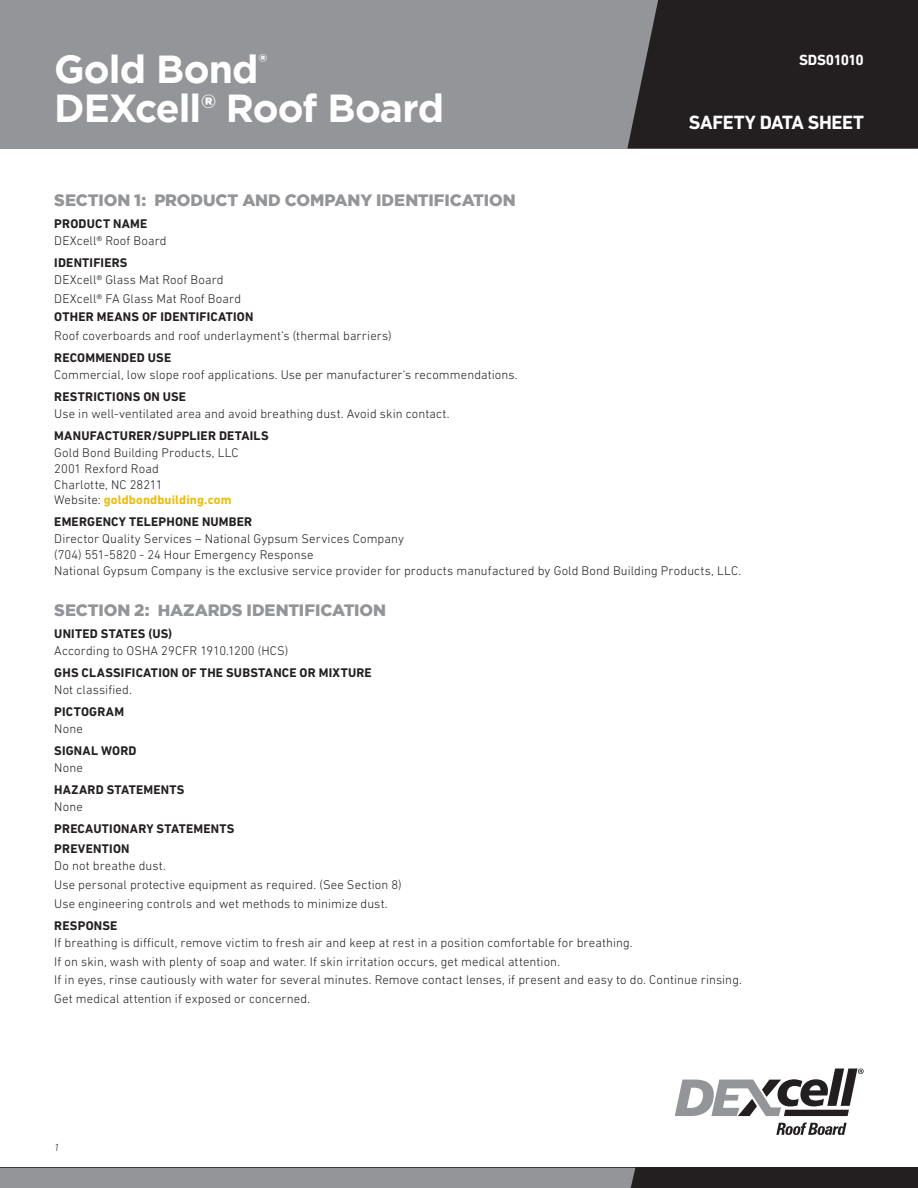
<style>
.page{position:relative;width:918px;height:1188px;background:#fff}
.page>*{position:absolute;margin:0;border:0;box-sizing:border-box;transform-origin:0 0}
.Headline_Large{font:700 39px "Gotham";letter-spacing:-.025em;color:#fff}
.Masthead_Title{font:700 19.5px "DIN Next LT Pro";letter-spacing:-.02em;color:#fff}
.Headline_small{font:900 16.5px "Gotham";letter-spacing:-.005em;color:#939598}
.Masthead_Title-2{font:700 15px "DIN Next LT Pro";letter-spacing:-.05em;color:#fff}
.Regular_Text{font:300 12.75px/15.8px "DIN Next LT Pro";letter-spacing:.01em;color:#231f20}
.subtitle{font:700 12.75px "DIN Next LT Pro";letter-spacing:.015em;color:#231f20}
.Regular_Text-2{font:700 12.75px "DIN Next LT Pro";letter-spacing:.015em;color:#231f20}
.PAGE_NUMBERS{font:italic 300 10.5px "DIN Next LT Pro";color:#231f20}
.s1{font-weight:700;color:#edbc0a}
</style>
<div class="page">
<div style="left:0;top:0;width:918px;height:148px;background:#939598"></div>
<div style="left:627px;top:0;width:291px;height:148px;background:#231f20"></div>
<div style="left:0;top:1168px;width:918px;height:20px;background:#231f20"></div>
<div style="left:0;top:1168px;width:635px;height:20px;background:#939598"></div>
<svg style="left:776px;top:1123px;width:71px;height:12px"></svg>
<svg style="left:675px;top:1069px;width:189px;height:47px"></svg>
<p class="Headline_Large" style="left:54px;top:47px;width:215px">Gold Bond<sup>®</sup></p>
<p class="Headline_Large" style="left:54px;top:86px;width:392px">DEXcell® Roof Board</p>
<p class="Masthead_Title-2" style="left:799px;top:51px;width:66px">SDS01010</p>
<p class="Masthead_Title" style="left:689px;top:111px;width:177px">SAFETY DATA SHEET</p>
<p class="Headline_small" style="left:54px;top:190px;width:463px">SECTION 1: PRODUCT AND COMPANY IDENTIFICATION</p>
<p class="subtitle" style="left:54px;top:216px;width:95px">PRODUCT NAME</p>
<p class="Regular_Text" style="left:54px;top:233px;width:114px">DEXcell® Roof Board</p>
<p class="subtitle" style="left:54px;top:255px;width:75px">IDENTIFIERS</p>
<p class="Regular_Text" style="left:54px;top:272px;width:171px">DEXcell® Glass Mat Roof Board</p>
<p class="Regular_Text" style="left:54px;top:290px;width:188px">DEXcell® FA Glass Mat Roof Board</p>
<p class="Regular_Text-2" style="left:54px;top:310px;width:201px">OTHER MEANS OF IDENTIFICATION</p>
<p class="Regular_Text" style="left:54px;top:328px;width:339px">Roof coverboards and roof underlayment’s (thermal barriers)</p>
<p class="subtitle" style="left:54px;top:350px;width:118px">RECOMMENDED USE</p>
<p class="Regular_Text" style="left:54px;top:367px;width:465px">Commercial, low slope roof applications. Use per manufacturer’s recommendations.</p>
<p class="subtitle" style="left:54px;top:389px;width:133px">RESTRICTIONS ON USE</p>
<p class="Regular_Text" style="left:54px;top:406px;width:397px">Use in well-ventilated area and avoid breathing dust. Avoid skin contact.</p>
<p class="subtitle" style="left:54px;top:428px;width:216px">MANUFACTURER/SUPPLIER DETAILS</p>
<p class="Regular_Text" style="left:54px;top:445px;width:186px">Gold Bond Building Products, LLC<br>2001 Rexford Road<br>Charlotte, NC 28211<br>Website: <span class="s1">goldbondbuilding.com</span></p>
<p class="subtitle" style="left:54px;top:514px;width:199px">EMERGENCY TELEPHONE NUMBER</p>
<p class="Regular_Text" style="left:54px;top:531px;width:688px">Director Quality Services – National Gypsum Services Company<br>(704) 551-5820 - 24 Hour Emergency Response<br>National Gypsum Company is the exclusive service provider for products manufactured by Gold Bond Building Products, LLC.</p>
<p class="Headline_small" style="left:54px;top:601px;width:333px">SECTION 2: HAZARDS IDENTIFICATION</p>
<p class="subtitle" style="left:54px;top:626px;width:119px">UNITED STATES (US)</p>
<p class="Regular_Text" style="left:54px;top:643px;width:235px">According to OSHA 29CFR 1910.1200 (HCS)</p>
<p class="subtitle" style="left:54px;top:665px;width:319px">GHS CLASSIFICATION OF THE SUBSTANCE OR MIXTURE</p>
<p class="Regular_Text" style="left:54px;top:682px;width:79px">Not classified.</p>
<p class="subtitle" style="left:54px;top:704px;width:71px">PICTOGRAM</p>
<p class="Regular_Text" style="left:54px;top:721px;width:30px">None</p>
<p class="subtitle" style="left:54px;top:743px;width:84px">SIGNAL WORD</p>
<p class="Regular_Text" style="left:54px;top:760px;width:30px">None</p>
<p class="subtitle" style="left:54px;top:782px;width:132px">HAZARD STATEMENTS</p>
<p class="Regular_Text" style="left:54px;top:799px;width:30px">None</p>
<p class="subtitle" style="left:54px;top:821px;width:182px">PRECAUTIONARY STATEMENTS</p>
<p class="subtitle" style="left:54px;top:841px;width:77px">PREVENTION</p>
<p class="Regular_Text" style="left:54px;top:858px;width:113px">Do not breathe dust.</p>
<p class="Regular_Text" style="left:54px;top:877px;width:349px">Use personal protective equipment as required. (See Section 8)</p>
<p class="Regular_Text" style="left:54px;top:896px;width:335px">Use engineering controls and wet methods to minimize dust.</p>
<p class="subtitle" style="left:54px;top:918px;width:65px">RESPONSE</p>
<p class="Regular_Text" style="left:54px;top:935px;width:580px">If breathing is difficult, remove victim to fresh air and keep at rest in a position comfortable for breathing.</p>
<p class="Regular_Text" style="left:54px;top:953px;width:507px">If on skin, wash with plenty of soap and water. If skin irritation occurs, get medical attention.</p>
<p class="Regular_Text" style="left:54px;top:972px;width:689px">If in eyes, rinse cautiously with water for several minutes. Remove contact lenses, if present and easy to do. Continue rinsing.</p>
<p class="Regular_Text" style="left:54px;top:991px;width:257px">Get medical attention if exposed or concerned.</p>
<p class="PAGE_NUMBERS" style="left:54px;top:1141px;width:7px">1</p>
</div>
